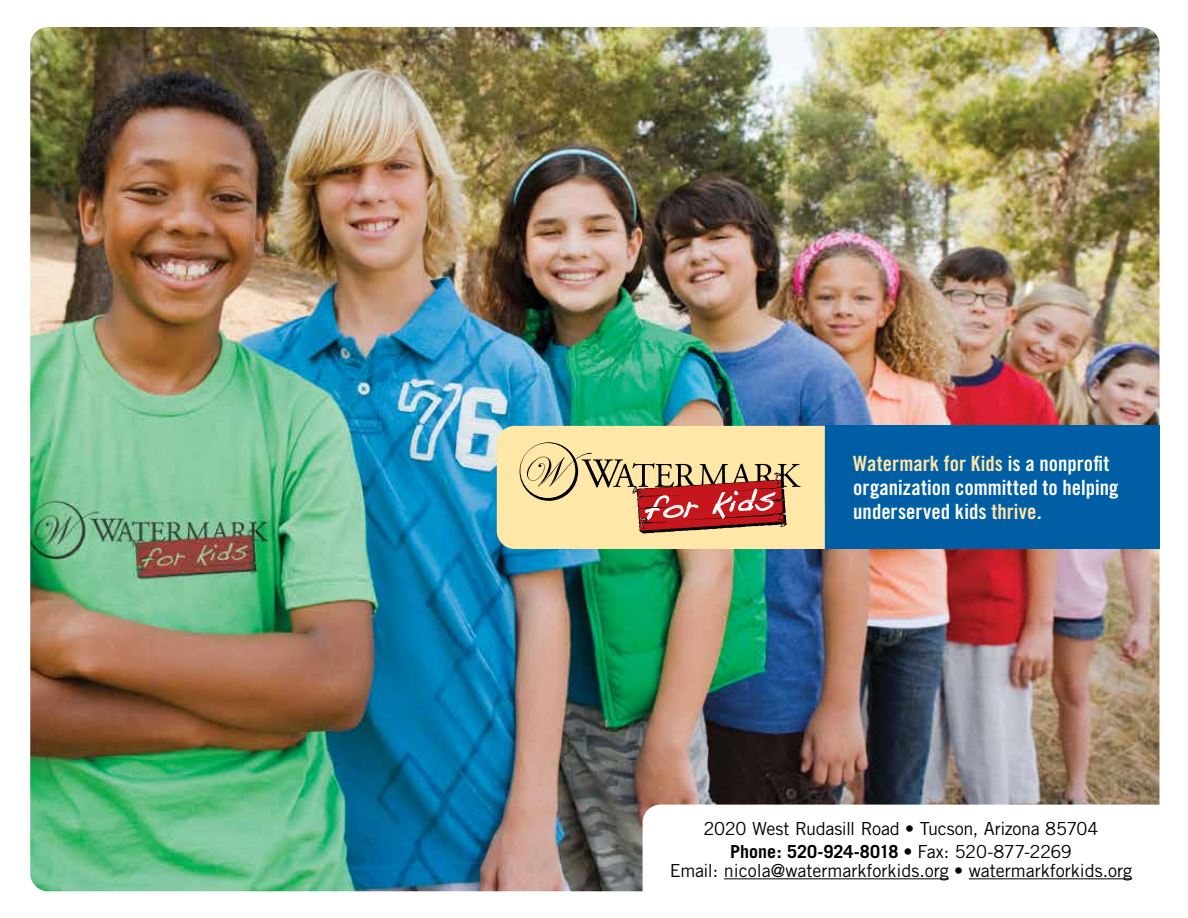
<style>
.page{position:relative;width:1188px;height:918px;background:#fff}
.page>*{position:absolute;margin:0;border:0;box-sizing:border-box;transform-origin:0 0}
.t1{font:21px/24px "Trade Gothic Bold Cond Twenty";color:#fff}
.t2{font:18px/22.5px "Trade Gothic";letter-spacing:-.02em;color:#000;text-align:center}
.t3{font:18px "Trade Gothic";color:#000}
.s1{color:#ffe7a8}
.s2{font-family:"Trade Gothic Bold Cond Twenty Obl"}
.s3{font-weight:700}
</style>
<div class="page">
<img style="left:30px;top:27px;width:1130px;height:864px">
<svg style="left:643px;top:805px;width:517px;height:86px"></svg>
<div style="left:825px;top:426px;width:335px;height:123px;background:#005ea4"></div>
<svg style="left:497px;top:426px;width:328px;height:123px;background:#e6be8d"></svg>
<hr style="left:724px;top:878px;width:225px;height:1px;background:#000">
<hr style="left:969px;top:878px;width:163px;height:1px;background:#000">
<p class="t1" style="left:853px;top:452px;width:267px"><span class="s1">Watermark for Kids</span> is a nonprofit organization committed to helping underserved kids <span class="s1">thrive</span><span class="s2">.</span></p>
<p class="t2" style="left:704px;top:817px;width:396px">2020 West Rudasill Road • Tucson, Arizona 85704<br><span class="s3">Phone: 520-924-8018 •</span> Fax: 520-877-2269</p>
<p class="t3" style="left:670px;top:860px;width:464px">Email: nicola@watermarkforkids.org • watermarkforkids.org</p>
</div>
